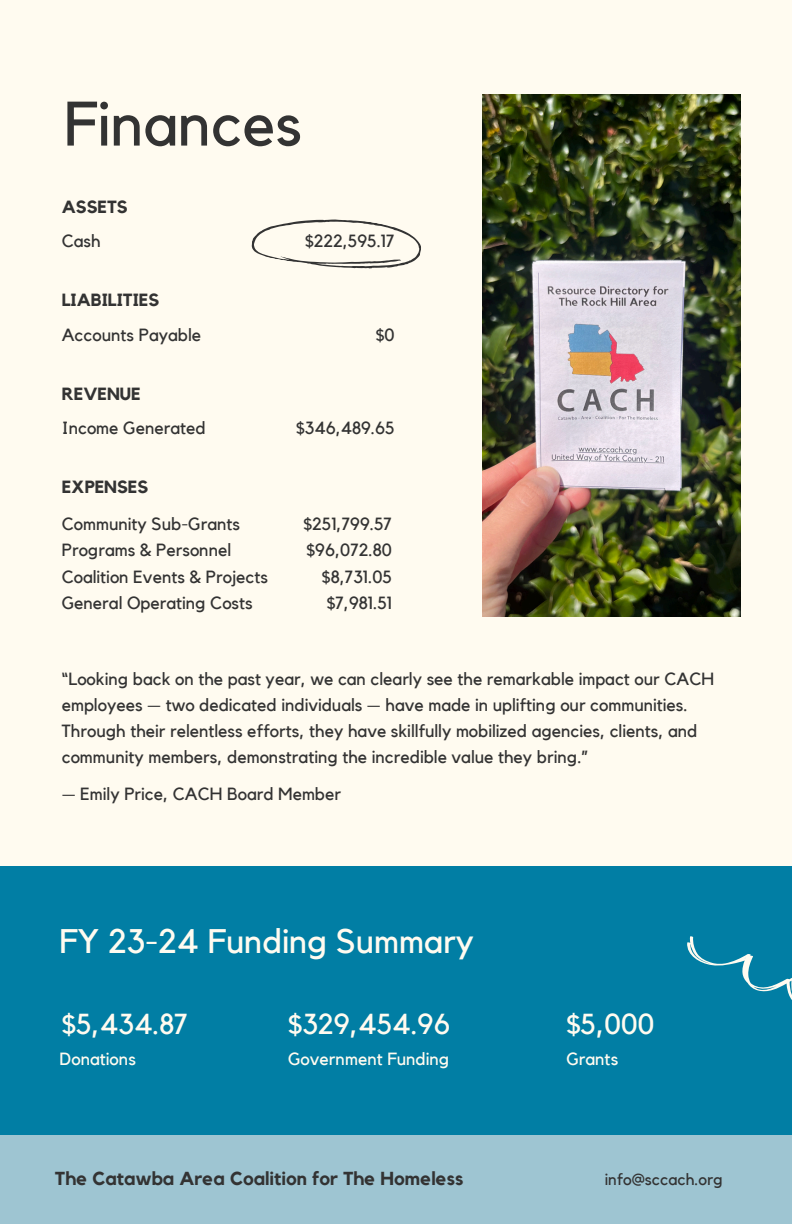
<style>
.page{position:relative;width:792px;height:1224px;background:#fffbf0}
.page>*{position:absolute;margin:0;border:0;box-sizing:border-box;transform-origin:0 0}
.t1{font:62px "Kollektif";color:#333}
.t2{font:34px "Kollektif";color:#fffbf0}
.t3{font:28.8px "Kollektif";color:#fffbf0}
.t4{font:700 18.8px "Kollektif";color:#333}
.t5{font:17.6px/26.4px "Kollektif";color:#333}
.t6{font:700 17.6px "Kollektif";color:#333}
.t7{font:17.6px "Kollektif";color:#fffbf0}
.t8{font:16.2px "Kollektif";color:#333}
</style>
<div class="page">
<div style="left:0;top:867px;width:792px;height:357px;background:#017ea4"></div>
<div style="left:0;top:1135px;width:792px;height:89px;background:#9ec5d2"></div>
<svg style="left:251px;top:219px;width:170px;height:50px"></svg>
<svg style="left:687px;top:936px;width:105px;height:64px"></svg>
<img style="left:483px;top:95px;width:258px;height:522px">
<h4 class="t1" style="left:64px;top:95px;width:239px">Finances</h4>
<h6 class="t6" style="left:62px;top:199px;width:67px">ASSETS</h6>
<p class="t5" style="left:62px;top:229px;width:40px">Cash</p>
<h6 class="t5" style="left:305px;top:229px;width:91px">$222,595.17</h6>
<h6 class="t6" style="left:62px;top:292px;width:99px">LIABILITIES</h6>
<h4 class="t5" style="left:62px;top:322px;width:141px">Accounts Payable</h4>
<h6 class="t5" style="left:376px;top:322px;width:20px">$0</h6>
<h6 class="t6" style="left:62px;top:385px;width:80px">REVENUE</h6>
<h4 class="t5" style="left:62px;top:416px;width:145px">Income Generated</h4>
<h6 class="t5" style="left:296px;top:416px;width:100px">$346,489.65</h6>
<h6 class="t6" style="left:62px;top:479px;width:88px">EXPENSES</h6>
<h4 class="t5" style="left:62px;top:511px;width:208px">Community Sub-Grants<br>Programs &amp; Personnel<br>Coalition Events &amp; Projects<br>General Operating Costs</h4>
<h6 class="t5" style="left:304px;top:511px;width:90px;text-align:right">$251,799.57 $96,072.80 $8,731.05 $7,981.51</h6>
<h6 class="t5" style="left:62px;top:666px;width:654px">“Looking back on the past year, we can clearly see the remarkable impact our CACH employees — two dedicated individuals — have made in uplifting our communities.<br>Through their relentless efforts, they have skillfully mobilized agencies, clients, and community members, demonstrating the incredible value they bring.”</h6>
<h6 class="t5" style="left:62px;top:781px;width:281px">— Emily Price, CACH Board Member</h6>
<p class="t2" style="left:60px;top:925px;width:416px">FY 23-24 Funding Summary</p>
<p class="t3" style="left:62px;top:1011px;width:128px">$5,434.87</p>
<h3 class="t3" style="left:288px;top:1011px;width:163px">$329,454.96</h3>
<h3 class="t3" style="left:566px;top:1011px;width:90px">$5,000</h3>
<h6 class="t7" style="left:60px;top:1051px;width:78px">Donations</h6>
<h2 class="t7" style="left:288px;top:1050px;width:163px">Government Funding</h2>
<h6 class="t7" style="left:566px;top:1051px;width:53px">Grants</h6>
<h6 class="t4" style="left:55px;top:1170px;width:410px">The Catawba Area Coalition for The Homeless</h6>
<h3 class="t8" style="left:605px;top:1172px;width:119px">info@sccach.org</h3>
</div>
